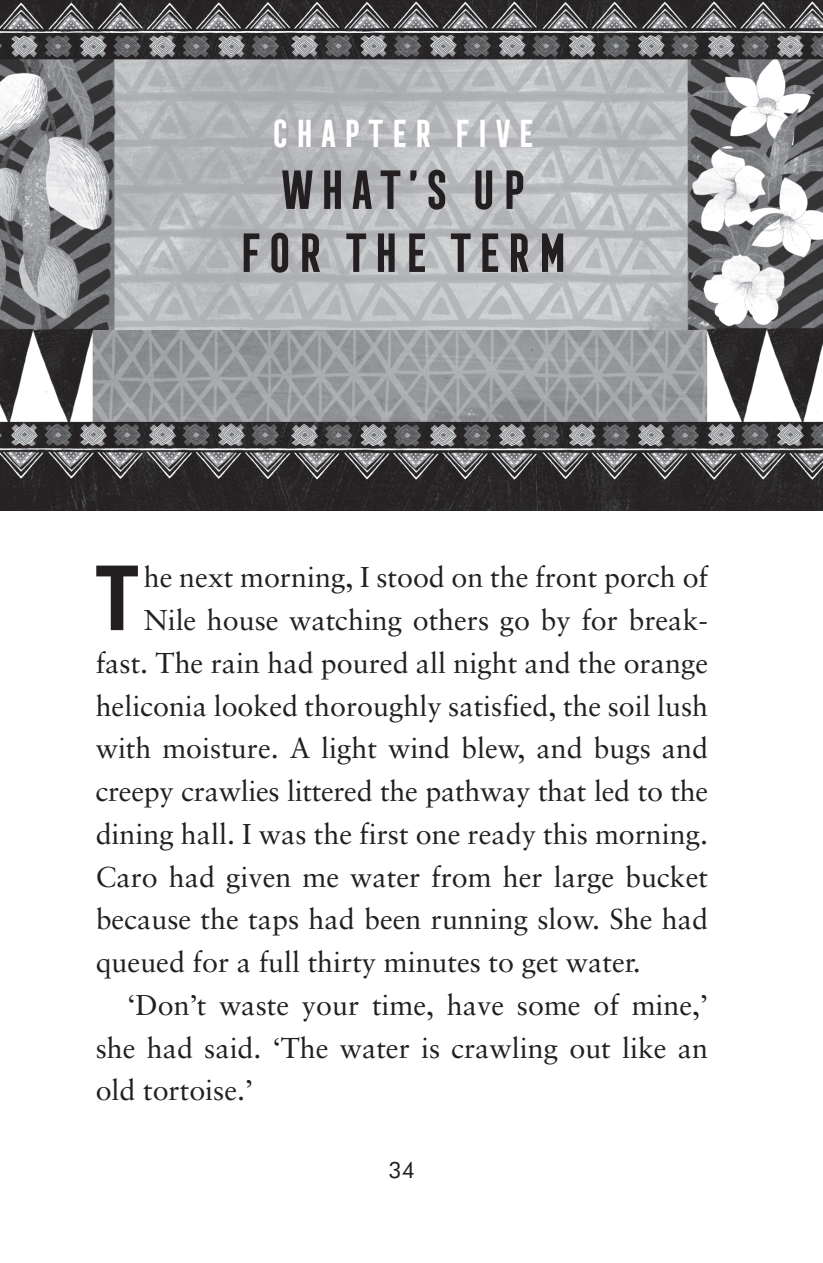
<style>
.page{position:relative;width:823px;height:1263px;background:#fff}
.page>*{position:absolute;margin:0;border:0;box-sizing:border-box;transform-origin:0 0}
.t1{font:600 96.75px "Futura PT";color:#231f20}
.t2{font:700 50.62px/63px "Frontage Condensed";letter-spacing:.03em;color:#231f20;text-align:center}
.t3{font:700 35.77px "Frontage Condensed";letter-spacing:.115em;color:#fff}
.t4{font:28.8px "Sabon";color:#231f20}
.t5{font:22.5px "Futura BT";color:#231f20}
</style>
<div class="page">
<img style="left:0;top:0;width:823px;height:510px">
<p class="t3" style="left:269px;top:114px;width:267px">CHAPTER FIVE</p>
<h2 class="t2" style="left:236px;top:160px;width:334px">WHAT’S UP<br>FOR THE TERM</h2>
<h1 class="t1" style="left:96px;top:566px;width:44px">T</h1>
<p class="t4" style="left:144px;top:565px;width:566px">he next morning, I stood on the front porch of</p>
<p class="t4" style="left:144px;top:608px;width:566px">Nile house watching others go by for break-</p>
<p class="t4" style="left:96px;top:651px;width:614px">fast. The rain had poured all night and the orange</p>
<p class="t4" style="left:96px;top:694px;width:614px">heliconia looked thoroughly satisfied, the soil lush</p>
<p class="t4" style="left:96px;top:736px;width:614px">with moisture. A light wind blew, and bugs and</p>
<p class="t4" style="left:96px;top:779px;width:614px">creepy crawlies littered the pathway that led to the</p>
<p class="t4" style="left:96px;top:822px;width:614px">dining hall. I was the first one ready this morning.</p>
<p class="t4" style="left:96px;top:865px;width:614px">Caro had given me water from her large bucket</p>
<p class="t4" style="left:96px;top:907px;width:614px">because the taps had been running slow. She had</p>
<p class="t4" style="left:96px;top:950px;width:546px">queued for a full thirty minutes to get water.</p>
<p class="t4" style="left:128px;top:993px;width:582px">‘Don’t waste your time, have some of mine,’</p>
<p class="t4" style="left:96px;top:1036px;width:614px">she had said. ‘The water is crawling out like an</p>
<p class="t4" style="left:96px;top:1078px;width:159px">old tortoise.’</p>
<p class="t5" style="left:389px;top:1156px;width:28px">34</p>
</div>
